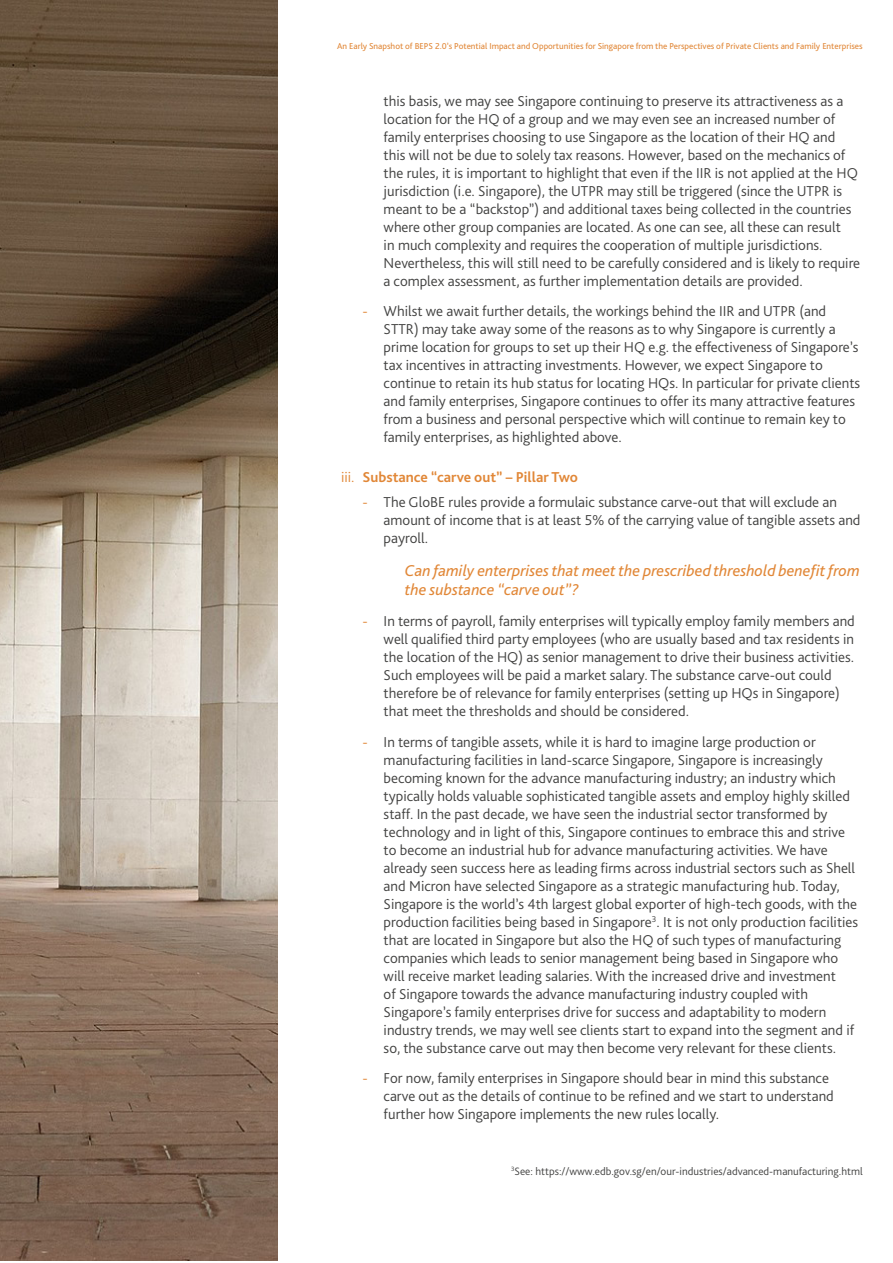
<style>
.page{position:relative;width:893px;height:1263px;background:#fff}
.page>*{position:absolute;margin:0;border:0;box-sizing:border-box;transform-origin:0 0}
.t1{font:italic 16.5px/19.8px "Bliss Pro";color:#e18737}
.t2{font:300 15px/18px "Bliss Pro";color:#414140}
.t3{font:700 15px "Bliss Pro";color:#e18737}
.Page_Header{font:300 11.25px "Bliss Pro";color:#414140}
.Page_Header-2{font:9px "Bliss Pro";color:#e18737}
.s1{color:#e18737}
.s2{font-weight:300}
.s3{font-weight:300;font-style:normal;font-size:15px;color:#fff}
</style>
<div class="page">
<img style="left:0;top:1px;width:278px;height:1260px">
<p class="Page_Header-2" style="left:337px;top:40px;width:527px">An Early Snapshot of BEPS 2.0’s Potential Impact and Opportunities for Singapore from the Perspectives of Private Clients and Family Enterprises</p>
<p class="t2" style="left:384px;top:91px;width:478px">this basis, we may see Singapore continuing to preserve its attractiveness as a location for the HQ of a group and we may even see an increased number of family enterprises choosing to use Singapore as the location of their HQ and this will not be due to solely tax reasons. However, based on the mechanics of the rules, it is important to highlight that even if the IIR is not applied at the HQ jurisdiction (i.e. Singapore), the UTPR may still be triggered (since the UTPR is meant to be a “backstop”) and additional taxes being collected in the countries where other group companies are located. As one can see, all these can result<br>in much complexity and requires the cooperation of multiple jurisdictions.<br>Nevertheless, this will still need to be carefully considered and is likely to require a complex assessment, as further implementation details are provided.</p>
<p class="t2" style="left:384px;top:302px;width:478px;text-indent:-21px"><span class="s1">-</span> Whilst we await further details, the workings behind the IIR and UTPR (and STTR) may take away some of the reasons as to why Singapore is currently a prime location for groups to set up their HQ e.g. the effectiveness of Singapore’s tax incentives in attracting investments. However, we expect Singapore to continue to retain its hub status for locating HQs. In particular for private clients and family enterprises, Singapore continues to offer its many attractive features from a business and personal perspective which will continue to remain key to family enterprises, as highlighted above.</p>
<p class="t3" style="left:341px;top:468px;width:238px"><span class="s2">iii.</span> Substance “carve out” – Pillar Two</p>
<p class="t2" style="left:384px;top:493px;width:478px;text-indent:-21px"><span class="s1">-</span> The GloBE rules provide a formulaic substance carve-out that will exclude an amount of income that is at least 5% of the carrying value of tangible assets and payroll.</p>
<p class="t1" style="left:405px;top:560px;width:456px;text-indent:-21px"><span class="s3">-</span> Can family enterprises that meet the prescribed threshold benefit from the substance “carve out”?</p>
<p class="t2" style="left:384px;top:612px;width:473px;text-indent:-21px"><span class="s1">-</span> In terms of payroll, family enterprises will typically employ family members and well qualified third party employees (who are usually based and tax residents in the location of the HQ) as senior management to drive their business activities.<br>Such employees will be paid a market salary. The substance carve-out could therefore be of relevance for family enterprises (setting up HQs in Singapore) that meet the thresholds and should be considered.</p>
<p class="t2" style="left:384px;top:732px;width:476px;text-indent:-21px"><span class="s1">-</span> In terms of tangible assets, while it is hard to imagine large production or manufacturing facilities in land-scarce Singapore, Singapore is increasingly becoming known for the advance manufacturing industry; an industry which typically holds valuable sophisticated tangible assets and employ highly skilled staff. In the past decade, we have seen the industrial sector transformed by technology and in light of this, Singapore continues to embrace this and strive to become an industrial hub for advance manufacturing activities. We have already seen success here as leading firms across industrial sectors such as Shell and Micron have selected Singapore as a strategic manufacturing hub. Today, Singapore is the world’s 4th largest global exporter of high-tech goods, with the production facilities being based in Singapore<sup>3</sup>. It is not only production facilities that are located in Singapore but also the HQ of such types of manufacturing companies which leads to senior management being based in Singapore who will receive market leading salaries. With the increased drive and investment<br>of Singapore towards the advance manufacturing industry coupled with Singapore’s family enterprises drive for success and adaptability to modern industry trends, we may well see clients start to expand into the segment and if so, the substance carve out may then become very relevant for these clients.</p>
<p class="t2" style="left:384px;top:1069px;width:452px;text-indent:-21px"><span class="s1">-</span> For now, family enterprises in Singapore should bear in mind this substance carve out as the details of continue to be refined and we start to understand further how Singapore implements the new rules locally.</p>
<p class="Page_Header" style="left:511px;top:1164px;width:353px"><sup>3</sup>See: https://www.edb.gov.sg/en/our-industries/advanced-manufacturing.html</p>
</div>
